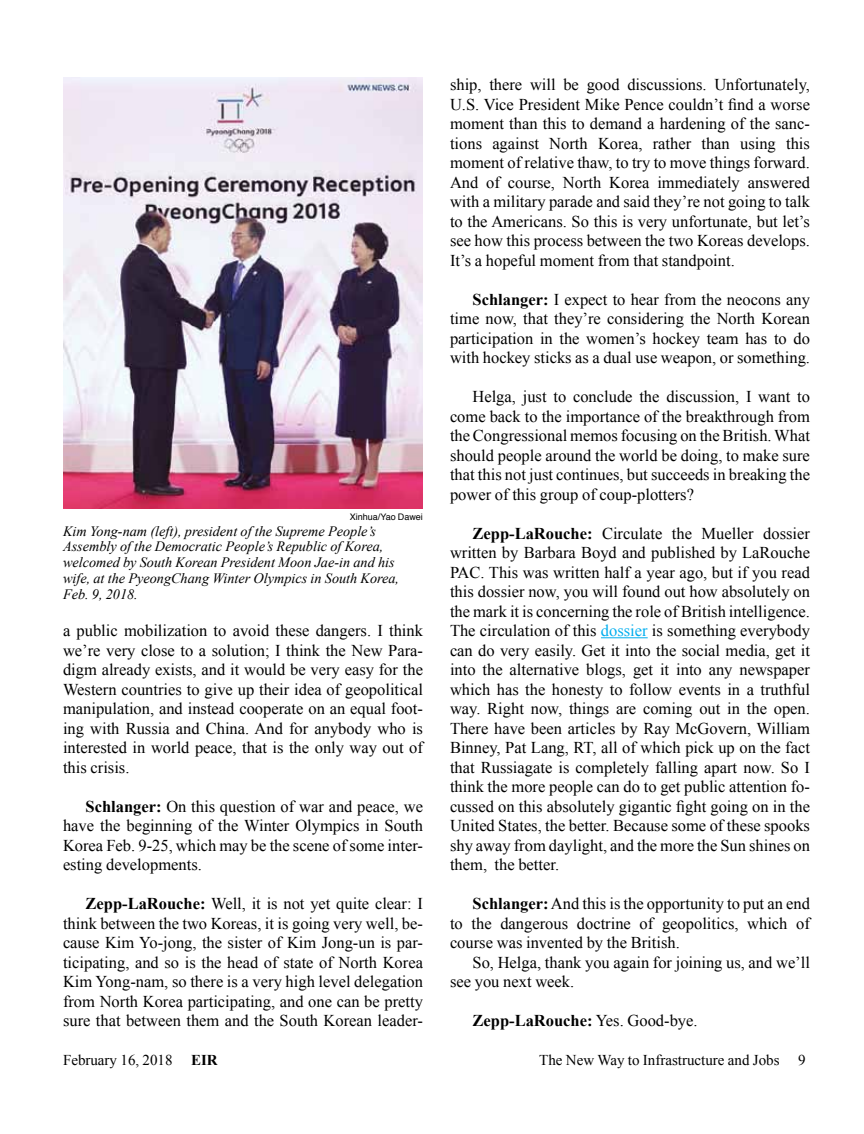
<style>
.page{position:relative;width:864px;height:1134px;background:#fff}
.page>*{position:absolute;margin:0;border:0;box-sizing:border-box;transform-origin:0 0}
.t1{font:16.5px/19.5px "Times New Roman";color:#000;text-align:justify}
.t2{font:700 16.5px "Times New Roman";color:#000}
.t3{font:15px "Times New Roman";color:#000}
.t4{font:italic 14.25px/15.8px "Times New Roman";color:#000}
.t5{font:9px "Helvetica";color:#000}
.s1{font-weight:700}
.s2{color:#00aeef}
.s3{font-weight:400}
</style>
<div class="page">
<hr style="left:601px;top:637px;width:47px;height:1px;background:#00aeef">
<img style="left:63px;top:77px;width:360px;height:431px">
<p class="t5" style="left:350px;top:510px;width:75px">Xinhua/Yao Dawei</p>
<p class="t4" style="left:63px;top:523px;width:338px">Kim Yong-nam (left), president of the Supreme People’s Assembly of the Democratic People’s Republic of Korea, welcomed by South Korean President Moon Jae-in and his wife, at the PyeongChang Winter Olympics in South Korea, Feb. 9, 2018.</p>
<p class="t1" style="left:63px;top:620px;width:362px">a public mobilization to avoid these dangers. I think we’re very close to a solution; I think the New Para&shy;digm already exists, and it would be very easy for the Western countries to give up their idea of geopolitical manipulation, and instead cooperate on an equal foot&shy;ing with Russia and China. And for anybody who is interested in world peace, that is the only way out of this crisis.</p>
<p class="t1" style="left:63px;top:796px;width:362px;text-indent:23px"><span class="s1">Schlanger:</span> On this question of war and peace, we have the beginning of the Winter Olympics in South Korea Feb. 9-25, which may be the scene of some inter&shy;esting developments.</p>
<p class="t1" style="left:63px;top:894px;width:362px;text-indent:23px"><span class="s1">Zepp-LaRouche:</span> Well, it is not yet quite clear: I think between the two Koreas, it is going very well, be&shy;cause Kim Yo-jong, the sister of Kim Jong-un is par&shy;ticipating, and so is the head of state of North Korea Kim Yong-nam, so there is a very high level delegation from North Korea participating, and one can be pretty sure that between them and the South Korean leader-</p>
<p class="t1" style="left:450px;top:74px;width:361px">ship, there will be good discussions. Unfortunately, U.S. Vice President Mike Pence couldn’t find a worse moment than this to demand a hardening of the sanc&shy;tions against North Korea, rather than using this moment of relative thaw, to try to move things forward.<br>And of course, North Korea immediately answered with a military parade and said they’re not going to talk to the Americans. So this is very unfortunate, but let’s see how this process between the two Koreas develops.<br>It’s a hopeful moment from that standpoint.</p>
<p class="t1" style="left:450px;top:289px;width:362px;text-indent:23px"><span class="s1">Schlanger:</span> I expect to hear from the neocons any time now, that they’re considering the North Korean participation in the women’s hockey team has to do with hockey sticks as a dual use weapon, or something.</p>
<p class="t1" style="left:450px;top:387px;width:362px;text-indent:23px">Helga, just to conclude the discussion, I want to come back to the importance of the breakthrough from the Congressional memos focusing on the British. What should people around the world be doing, to make sure that this not just continues, but succeeds in breaking the power of this group of coup-plotters?</p>
<p class="t1" style="left:450px;top:523px;width:362px;text-indent:23px"><span class="s1">Zepp-LaRouche:</span> Circulate the Mueller dossier written by Barbara Boyd and published by LaRouche PAC. This was written half a year ago, but if you read this dossier now, you will found out how absolutely on the mark it is concerning the role of British intelligence.<br>The circulation of this <span class="s2">dossier</span> is something everybody can do very easily. Get it into the social media, get it into the alternative blogs, get it into any newspaper which has the honesty to follow events in a truthful way. Right now, things are coming out in the open.<br>There have been articles by Ray McGovern, William Binney, Pat Lang, RT, all of which pick up on the fact that Russiagate is completely falling apart now. So I think the more people can do to get public attention fo&shy;cussed on this absolutely gigantic fight going on in the United States, the better. Because some of these spooks shy away from daylight, and the more the Sun shines on them, the better.</p>
<p class="t1" style="left:450px;top:894px;width:361px;text-indent:23px"><span class="s1">Schlanger:</span> And this is the opportunity to put an end to the dangerous doctrine of geopolitics, which of course was invented by the British.</p>
<p class="t1" style="left:450px;top:952px;width:361px;text-indent:23px">So, Helga, thank you again for joining us, and we’ll see you next week.</p>
<p class="t2" style="left:473px;top:1009px;width:227px">Zepp-LaRouche: <span class="s3">Yes. Good-bye.</span></p>
<p class="t3" style="left:63px;top:1050px;width:156px">February 16, 2018 <span class="s1">EIR</span></p>
<p class="t3" style="left:539px;top:1050px;width:268px">The New Way to Infrastructure and Jobs 9</p>
</div>
